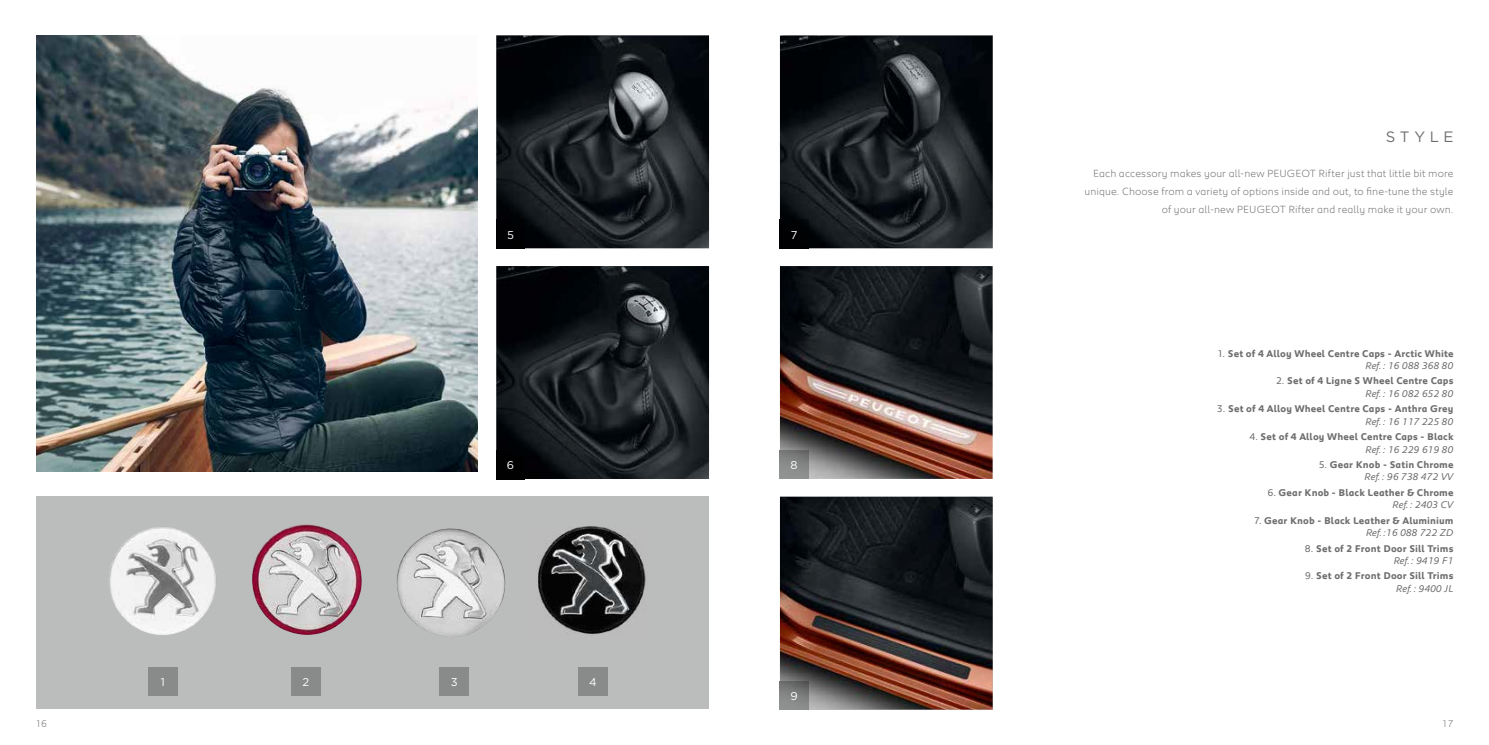
<style>
.page{position:relative;width:1489px;height:745px;background:#fff}
.page>*{position:absolute;margin:0;border:0;box-sizing:border-box;transform-origin:0 0}
.t1{font:15px "Gotham";letter-spacing:.305em;color:#6e6e6e}
.t2{font:11.25px "Gotham";color:#fff}
.t3{font:300 10.62px/17.8px "Peugeot";letter-spacing:.01em;color:#6e6e6e;text-align:right}
.t4{font:700 10px/12.5px "Peugeot";letter-spacing:.01em;color:#6e6e6e;text-align:right}
.t5{font:300 10px "Peugeot";color:#6e6e6e}
.s1{font-weight:400}
.s2{font-weight:400;font-style:italic}
</style>
<div class="page">
<img style="left:780px;top:496px;width:212px;height:213px">
<img style="left:36px;top:35px;width:442px;height:436px">
<img style="left:780px;top:266px;width:212px;height:212px">
<img style="left:780px;top:680px;width:28px;height:29px">
<img style="left:496px;top:266px;width:213px;height:212px">
<img style="left:780px;top:36px;width:212px;height:212px">
<img style="left:496px;top:450px;width:28px;height:28px">
<img style="left:496px;top:35px;width:213px;height:213px">
<img style="left:780px;top:220px;width:28px;height:28px">
<img style="left:496px;top:220px;width:28px;height:28px">
<img style="left:780px;top:450px;width:28px;height:28px">
<div style="left:36px;top:496px;width:673px;height:212px;background:#bbbcbc"></div>
<img style="left:109px;top:527px;width:108px;height:108px">
<img style="left:537px;top:526px;width:109px;height:108px">
<img style="left:252px;top:524px;width:110px;height:110px">
<img style="left:396px;top:528px;width:110px;height:107px">
<div style="left:578px;top:666px;width:29px;height:28px;background:#898b8b"></div>
<div style="left:291px;top:666px;width:29px;height:28px;background:#898b8b"></div>
<div style="left:148px;top:666px;width:30px;height:28px;background:#898b8b"></div>
<div style="left:439px;top:666px;width:30px;height:28px;background:#898b8b"></div>
<h1 class="t1" style="left:1385px;top:127px;width:69px">STYLE</h1>
<p class="t2" style="left:507px;top:227px;width:8px">5</p>
<p class="t2" style="left:790px;top:227px;width:8px">7</p>
<p class="t2" style="left:507px;top:458px;width:9px">6</p>
<p class="t2" style="left:161px;top:674px;width:6px">1</p>
<p class="t2" style="left:302px;top:674px;width:8px">2</p>
<p class="t2" style="left:451px;top:674px;width:8px">3</p>
<p class="t2" style="left:589px;top:674px;width:9px">4</p>
<p class="t2" style="left:790px;top:457px;width:9px">8</p>
<p class="t2" style="left:790px;top:688px;width:9px">9</p>
<p class="t3" style="left:1084px;top:164px;width:370px">Each accessory makes your all-new PEUGEOT Rifter just that little bit more unique. Choose from a variety of options inside and out, to fine-tune the style of your all-new PEUGEOT Rifter and really make it your own.</p>
<p class="t4" style="left:1216px;top:346px;width:238px"><span class="s1">1.</span> Set of 4 Alloy Wheel Centre Caps - Arctic White<br><span class="s2">Ref. : 16 088 368 80</span></p>
<p class="t4" style="left:1275px;top:374px;width:179px"><span class="s1">2.</span> Set of 4 Ligne S Wheel Centre Caps<br><span class="s2">Ref. : 16 082 652 80</span></p>
<p class="t4" style="left:1216px;top:402px;width:238px"><span class="s1">3.</span> Set of 4 Alloy Wheel Centre Caps - Anthra Grey<br><span class="s2">Ref. : 16 117 225 80</span></p>
<p class="t4" style="left:1249px;top:430px;width:206px"><span class="s1">4.</span> Set of 4 Alloy Wheel Centre Caps - Black<br><span class="s2">Ref. : 16 229 619 80</span></p>
<p class="t4" style="left:1318px;top:457px;width:137px"><span class="s1">5.</span> Gear Knob - Satin Chrome<br><span class="s2">Ref. : 96 738 472 VV</span></p>
<p class="t4" style="left:1267px;top:485px;width:188px"><span class="s1">6.</span> Gear Knob - Black Leather &amp; Chrome<br><span class="s2">Ref. : 2403 CV</span></p>
<p class="t4" style="left:1253px;top:513px;width:201px"><span class="s1">7.</span> Gear Knob - Black Leather &amp; Aluminium<br><span class="s2">Ref. :16 088 722 ZD</span></p>
<p class="t4" style="left:1304px;top:541px;width:150px"><span class="s1">8.</span> Set of 2 Front Door Sill Trims<br><span class="s2">Ref. : 9419 F1</span></p>
<p class="t4" style="left:1305px;top:569px;width:150px"><span class="s1">9.</span> Set of 2 Front Door Sill Trims<br><span class="s2">Ref. : 9400 JL</span></p>
<p class="t5" style="left:35px;top:716px;width:13px">16</p>
<p class="t5" style="left:1441px;top:716px;width:13px">17</p>
</div>
